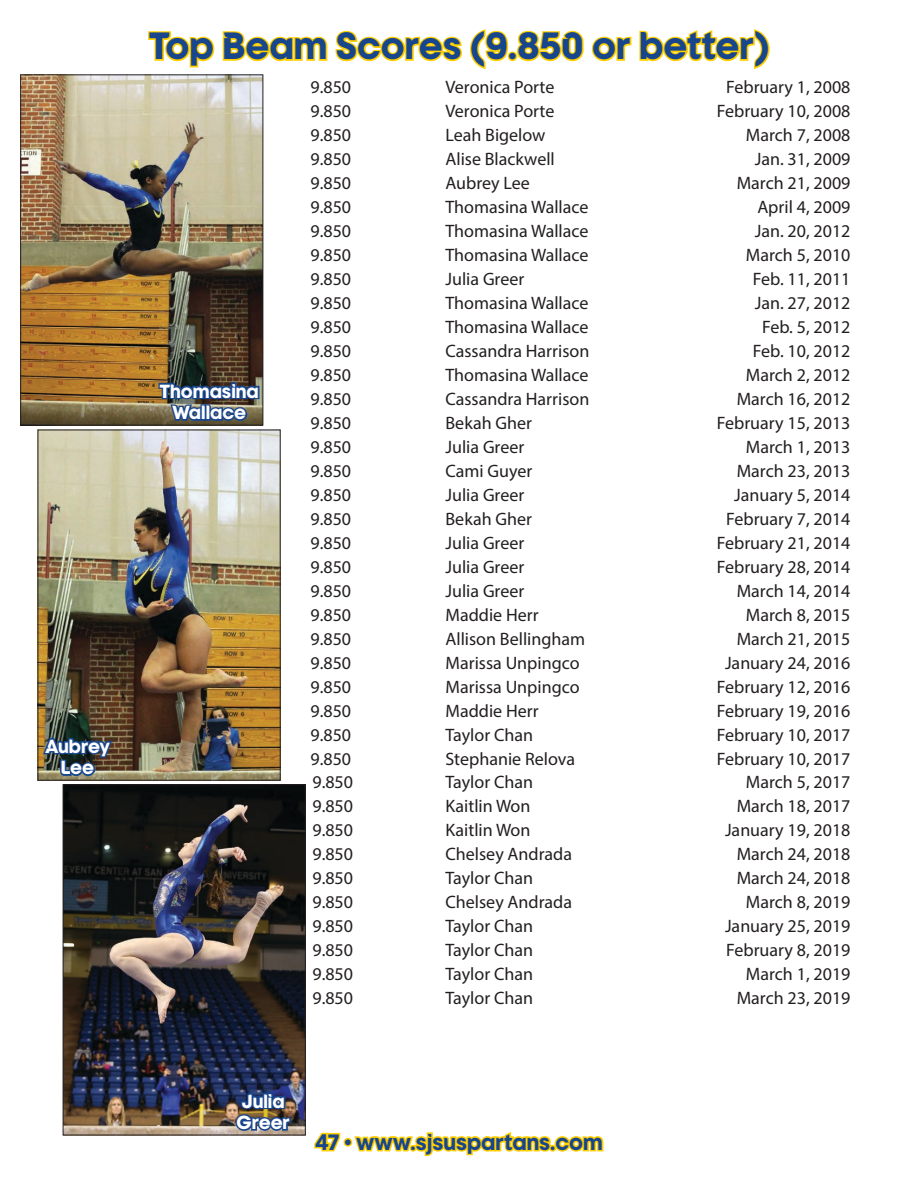
<style>
.page{position:relative;width:918px;height:1188px;background:#fff}
.page>*{position:absolute;margin:0;border:0;box-sizing:border-box;transform-origin:0 0}
.t1{font:36px "SJSU Pride AP Bold 370";color:#18468d}
.t2{font:21px "SJSU Pride AP Bold 370";color:#18468d}
.t3{font:18px "Myriad Pro";color:#231f20}
.t4{font:18px/21.6px "SJSU Pride AP Bold 370";color:#fff}
.t5{font:18px/21.6px "SJSU Pride AP Bold 370";letter-spacing:-.02em;color:#fff;text-align:center}
</style>
<div class="page">
<svg style="left:314px;top:1132px;width:27px;height:20px"></svg>
<div style="left:344px;top:1138px;width:8px;height:9px;border:3px solid #ffcf00;border-radius:50%"></div>
<svg style="left:352px;top:1132px;width:252px;height:25px"></svg>
<svg style="left:148px;top:29px;width:622px;height:41px"></svg>
<img style="left:22px;top:76px;width:239px;height:347px">
<div style="left:20px;top:74px;width:243px;height:351px;border:1px solid #231f20"></div>
<img style="left:40px;top:432px;width:239px;height:347px">
<div style="left:38px;top:430px;width:243px;height:351px;border:1px solid #231f20"></div>
<img style="left:65px;top:786px;width:239px;height:347px">
<div style="left:63px;top:784px;width:243px;height:351px;border:1px solid #231f20"></div>
<img style="left:234px;top:1091px;width:59px;height:41px">
<img style="left:41px;top:734px;width:73px;height:44px">
<img style="left:157px;top:381px;width:104px;height:44px">
<p class="t5" style="left:45px;top:738px;width:66px">Aubrey<br>Lee</p>
<h1 class="t1" style="left:149px;top:30px;width:622px">Top Beam Scores (9.850 or better)</h1>
<p class="t3" style="left:310px;top:76px;width:42px">9.850</p>
<p class="t3" style="left:446px;top:76px;width:111px">Veronica Porte</p>
<p class="t3" style="left:726px;top:76px;width:126px">February 1, 2008</p>
<p class="t3" style="left:311px;top:100px;width:42px">9.850</p>
<p class="t3" style="left:446px;top:100px;width:111px">Veronica Porte</p>
<p class="t3" style="left:717px;top:100px;width:135px">February 10, 2008</p>
<p class="t3" style="left:310px;top:124px;width:42px">9.850</p>
<p class="t3" style="left:446px;top:124px;width:102px">Leah Bigelow</p>
<p class="t3" style="left:746px;top:124px;width:106px">March 7, 2008</p>
<p class="t3" style="left:310px;top:148px;width:42px">9.850</p>
<p class="t3" style="left:446px;top:148px;width:111px">Alise Blackwell</p>
<p class="t3" style="left:755px;top:148px;width:97px">Jan. 31, 2009</p>
<p class="t3" style="left:310px;top:172px;width:42px">9.850</p>
<p class="t3" style="left:446px;top:172px;width:86px">Aubrey Lee</p>
<p class="t3" style="left:737px;top:172px;width:115px">March 21, 2009</p>
<p class="t3" style="left:310px;top:196px;width:42px">9.850</p>
<p class="t3" style="left:446px;top:196px;width:145px">Thomasina Wallace</p>
<p class="t3" style="left:757px;top:196px;width:95px">April 4, 2009</p>
<p class="t3" style="left:310px;top:219px;width:42px">9.850</p>
<p class="t3" style="left:446px;top:219px;width:145px">Thomasina Wallace</p>
<p class="t3" style="left:755px;top:219px;width:97px">Jan. 20, 2012</p>
<p class="t3" style="left:310px;top:243px;width:42px">9.850</p>
<p class="t3" style="left:446px;top:243px;width:145px">Thomasina Wallace</p>
<p class="t3" style="left:746px;top:243px;width:106px">March 5, 2010</p>
<p class="t3" style="left:310px;top:267px;width:42px">9.850</p>
<p class="t3" style="left:446px;top:267px;width:80px">Julia Greer</p>
<p class="t3" style="left:753px;top:267px;width:99px">Feb. 11, 2011</p>
<p class="t3" style="left:310px;top:291px;width:42px">9.850</p>
<p class="t3" style="left:446px;top:291px;width:145px">Thomasina Wallace</p>
<p class="t3" style="left:755px;top:291px;width:97px">Jan. 27, 2012</p>
<p class="t3" style="left:310px;top:315px;width:42px">9.850</p>
<p class="t3" style="left:446px;top:315px;width:145px">Thomasina Wallace</p>
<p class="t3" style="left:762px;top:315px;width:90px">Feb. 5, 2012</p>
<p class="t3" style="left:310px;top:339px;width:42px">9.850</p>
<p class="t3" style="left:446px;top:339px;width:145px">Cassandra Harrison</p>
<p class="t3" style="left:753px;top:339px;width:99px">Feb. 10, 2012</p>
<p class="t3" style="left:310px;top:363px;width:42px">9.850</p>
<p class="t3" style="left:446px;top:363px;width:145px">Thomasina Wallace</p>
<p class="t3" style="left:746px;top:363px;width:106px">March 2, 2012</p>
<p class="t3" style="left:310px;top:387px;width:42px">9.850</p>
<p class="t3" style="left:446px;top:387px;width:145px">Cassandra Harrison</p>
<p class="t3" style="left:737px;top:387px;width:115px">March 16, 2012</p>
<p class="t3" style="left:310px;top:411px;width:42px">9.850</p>
<p class="t3" style="left:446px;top:411px;width:88px">Bekah Gher</p>
<p class="t3" style="left:717px;top:411px;width:135px">February 15, 2013</p>
<p class="t3" style="left:310px;top:435px;width:42px">9.850</p>
<p class="t3" style="left:446px;top:435px;width:80px">Julia Greer</p>
<p class="t3" style="left:746px;top:435px;width:106px">March 1, 2013</p>
<p class="t3" style="left:310px;top:459px;width:42px">9.850</p>
<p class="t3" style="left:446px;top:459px;width:88px">Cami Guyer</p>
<p class="t3" style="left:737px;top:459px;width:115px">March 23, 2013</p>
<p class="t3" style="left:310px;top:483px;width:42px">9.850</p>
<p class="t3" style="left:446px;top:483px;width:80px">Julia Greer</p>
<p class="t3" style="left:734px;top:483px;width:118px">January 5, 2014</p>
<p class="t3" style="left:310px;top:507px;width:42px">9.850</p>
<p class="t3" style="left:446px;top:507px;width:88px">Bekah Gher</p>
<p class="t3" style="left:726px;top:507px;width:126px">February 7, 2014</p>
<p class="t3" style="left:311px;top:531px;width:42px">9.850</p>
<p class="t3" style="left:446px;top:531px;width:80px">Julia Greer</p>
<p class="t3" style="left:717px;top:531px;width:135px">February 21, 2014</p>
<p class="t3" style="left:310px;top:555px;width:42px">9.850</p>
<p class="t3" style="left:446px;top:555px;width:80px">Julia Greer</p>
<p class="t3" style="left:717px;top:555px;width:135px">February 28, 2014</p>
<p class="t3" style="left:310px;top:579px;width:42px">9.850</p>
<p class="t3" style="left:446px;top:579px;width:80px">Julia Greer</p>
<p class="t3" style="left:737px;top:579px;width:115px">March 14, 2014</p>
<p class="t3" style="left:310px;top:603px;width:42px">9.850</p>
<p class="t3" style="left:446px;top:603px;width:95px">Maddie Herr</p>
<p class="t3" style="left:746px;top:603px;width:106px">March 8, 2015</p>
<p class="t3" style="left:310px;top:627px;width:42px">9.850</p>
<p class="t3" style="left:446px;top:627px;width:141px">Allison Bellingham</p>
<p class="t3" style="left:737px;top:627px;width:115px">March 21, 2015</p>
<p class="t3" style="left:310px;top:651px;width:42px">9.850</p>
<p class="t3" style="left:446px;top:651px;width:136px">Marissa Unpingco</p>
<p class="t3" style="left:725px;top:651px;width:127px">January 24, 2016</p>
<p class="t3" style="left:310px;top:675px;width:42px">9.850</p>
<p class="t3" style="left:446px;top:675px;width:136px">Marissa Unpingco</p>
<p class="t3" style="left:717px;top:675px;width:135px">February 12, 2016</p>
<p class="t3" style="left:310px;top:699px;width:42px">9.850</p>
<p class="t3" style="left:446px;top:699px;width:95px">Maddie Herr</p>
<p class="t3" style="left:717px;top:699px;width:135px">February 19, 2016</p>
<p class="t3" style="left:310px;top:723px;width:42px">9.850</p>
<p class="t3" style="left:446px;top:723px;width:89px">Taylor Chan</p>
<p class="t3" style="left:717px;top:723px;width:135px">February 10, 2017</p>
<p class="t3" style="left:310px;top:747px;width:42px">9.850</p>
<p class="t3" style="left:446px;top:747px;width:131px">Stephanie Relova</p>
<p class="t3" style="left:717px;top:747px;width:135px">February 10, 2017</p>
<p class="t3" style="left:312px;top:771px;width:42px">9.850</p>
<p class="t3" style="left:446px;top:771px;width:89px">Taylor Chan</p>
<p class="t3" style="left:746px;top:771px;width:106px">March 5, 2017</p>
<p class="t3" style="left:312px;top:795px;width:42px">9.850</p>
<p class="t3" style="left:446px;top:795px;width:87px">Kaitlin Won</p>
<p class="t3" style="left:737px;top:795px;width:115px">March 18, 2017</p>
<p class="t3" style="left:312px;top:819px;width:42px">9.850</p>
<p class="t3" style="left:446px;top:819px;width:87px">Kaitlin Won</p>
<p class="t3" style="left:725px;top:819px;width:127px">January 19, 2018</p>
<p class="t3" style="left:312px;top:843px;width:42px">9.850</p>
<p class="t3" style="left:446px;top:843px;width:128px">Chelsey Andrada</p>
<p class="t3" style="left:737px;top:843px;width:115px">March 24, 2018</p>
<p class="t3" style="left:312px;top:867px;width:42px">9.850</p>
<p class="t3" style="left:446px;top:867px;width:89px">Taylor Chan</p>
<p class="t3" style="left:737px;top:867px;width:115px">March 24, 2018</p>
<p class="t3" style="left:312px;top:891px;width:42px">9.850</p>
<p class="t3" style="left:446px;top:891px;width:128px">Chelsey Andrada</p>
<p class="t3" style="left:746px;top:891px;width:106px">March 8, 2019</p>
<p class="t3" style="left:312px;top:915px;width:42px">9.850</p>
<p class="t3" style="left:446px;top:915px;width:89px">Taylor Chan</p>
<p class="t3" style="left:725px;top:915px;width:127px">January 25, 2019</p>
<p class="t3" style="left:312px;top:939px;width:42px">9.850</p>
<p class="t3" style="left:446px;top:939px;width:89px">Taylor Chan</p>
<p class="t3" style="left:726px;top:939px;width:126px">February 8, 2019</p>
<p class="t3" style="left:312px;top:963px;width:42px">9.850</p>
<p class="t3" style="left:446px;top:963px;width:89px">Taylor Chan</p>
<p class="t3" style="left:746px;top:963px;width:106px">March 1, 2019</p>
<p class="t3" style="left:312px;top:987px;width:42px">9.850</p>
<p class="t3" style="left:446px;top:987px;width:89px">Taylor Chan</p>
<p class="t3" style="left:737px;top:987px;width:115px">March 23, 2019</p>
<p class="t4" style="left:159px;top:383px;width:101px;text-align:center">Thomasina<br>Wallace</p>
<p class="t4" style="left:237px;top:1093px;width:55px">Julia<br>Greer</p>
<p class="t2" style="left:315px;top:1133px;width:289px">47 • www.sjsuspartans.com</p>
</div>
